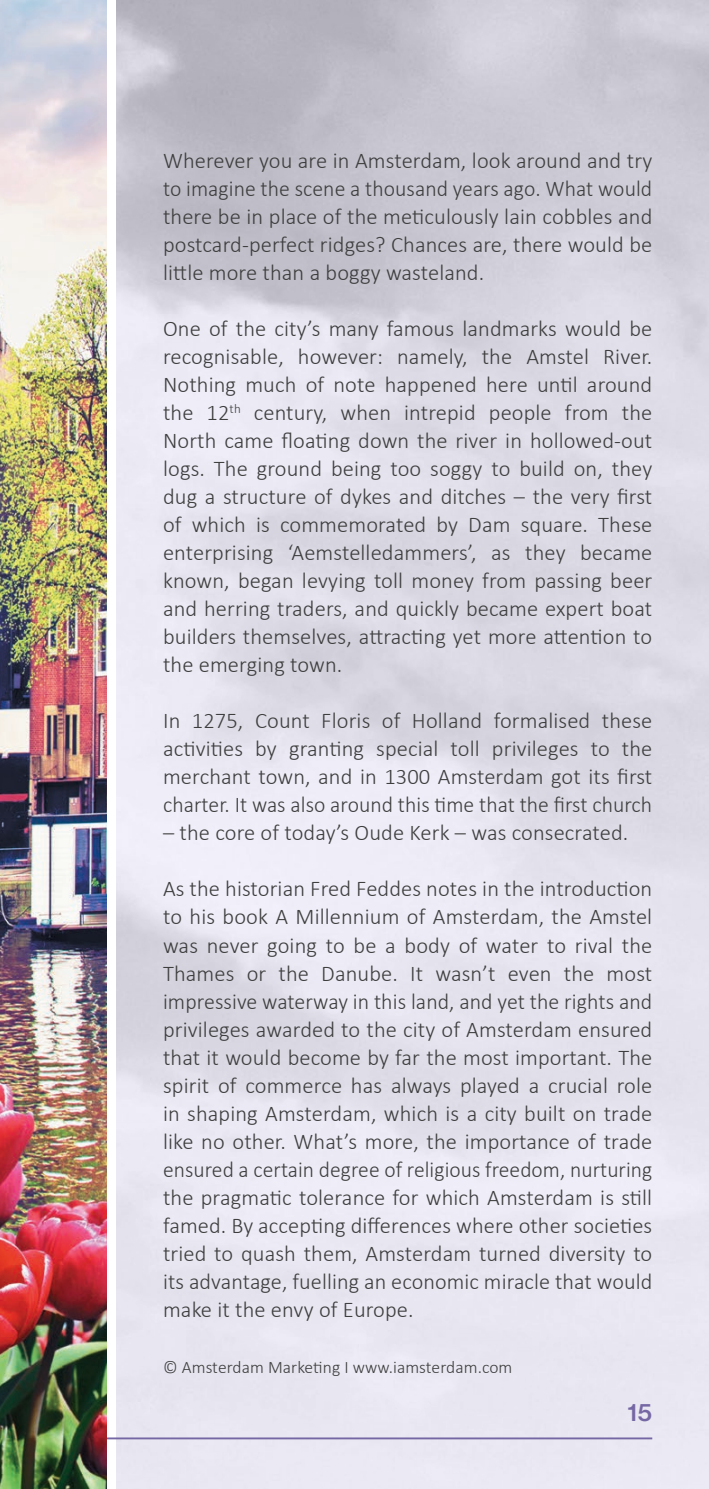
<style>
.page{position:relative;width:709px;height:1489px;background:#fff}
.page>*{position:absolute;margin:0;border:0;box-sizing:border-box;transform-origin:0 0}
.t1{font:300 22.5px/28px "Calibri";letter-spacing:.005em;color:#3e3e3f;text-align:justify}
.t2{font:22.5px "N Haas Grotesk TX Pro 65 Md";color:#7567a4}
.t3{font:300 17.5px "Calibri";letter-spacing:.005em;color:#3e3e3f}
</style>
<div class="page">
<hr style="left:57px;top:1437px;width:595px;height:2px;background:#7567a4">
<img style="left:0;top:0;width:106px;height:1488px">
<p class="t1" style="left:163px;top:146px;width:491px">Wherever you are in Amsterdam, look around and try to imagine the scene a thousand years ago. What would there be in place of the meticulously lain cobbles and postcard-perfect ridges? Chances are, there would be little more than a boggy wasteland.</p>
<p class="t1" style="left:163px;top:314px;width:491px">One of the city’s many famous landmarks would be recognisable, however: namely, the Amstel River.<br>Nothing much of note happened here until around the 12<sup>th</sup> century, when intrepid people from the North came floating down the river in hollowed-out logs. The ground being too soggy to build on, they dug a structure of dykes and ditches – the very first of which is commemorated by Dam square. These enterprising ‘Aemstelledammers’, as they became known, began levying toll money from passing beer and herring traders, and quickly became expert boat builders themselves, attracting yet more attention to the emerging town.</p>
<p class="t1" style="left:163px;top:706px;width:491px">In 1275, Count Floris of Holland formalised these activities by granting special toll privileges to the merchant town, and in 1300 Amsterdam got its first charter. It was also around this time that the first church</p>
<p class="t1" style="left:163px;top:818px;width:467px">– the core of today’s Oude Kerk – was consecrated.</p>
<p class="t1" style="left:163px;top:874px;width:491px">As the historian Fred Feddes notes in the introduction to his book A Millennium of Amsterdam, the Amstel was never going to be a body of water to rival the Thames or the Danube. It wasn’t even the most impressive waterway in this land, and yet the rights and privileges awarded to the city of Amsterdam ensured that it would become by far the most important. The spirit of commerce has always played a crucial role in shaping Amsterdam, which is a city built on trade like no other. What’s more, the importance of trade ensured a certain degree of religious freedom, nurturing the pragmatic tolerance for which Amsterdam is still famed. By accepting differences where other societies tried to quash them, Amsterdam turned diversity to its advantage, fuelling an economic miracle that would make it the envy of Europe.</p>
<p class="t3" style="left:163px;top:1355px;width:351px">© Amsterdam Marketing I www.iamsterdam.com</p>
<p class="t2" style="left:627px;top:1398px;width:26px">15</p>
</div>
